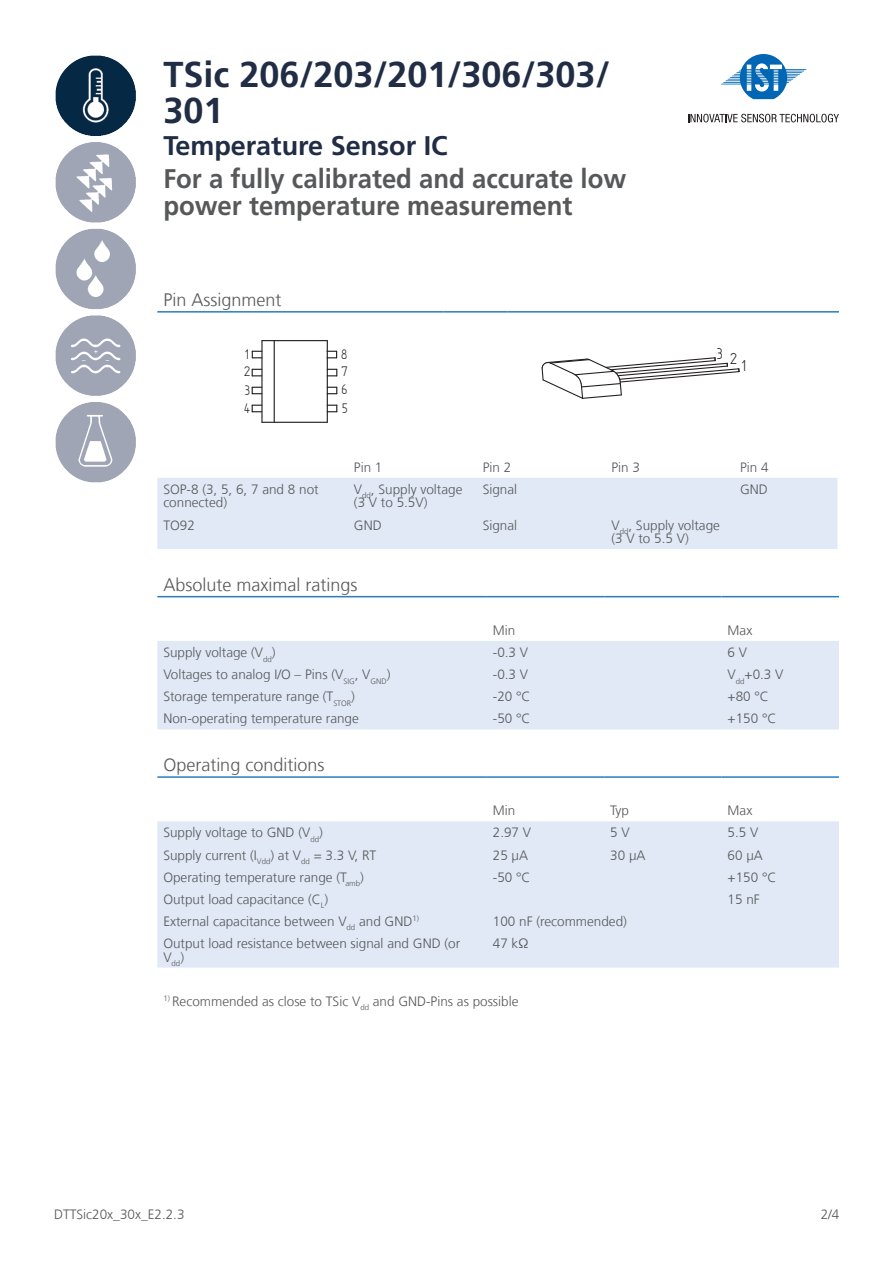
<style>
.page{position:relative;width:893px;height:1263px;background:#fff}
.page>*{position:absolute;margin:0;border:0;box-sizing:border-box;transform-origin:0 0}
.Heading{font:700 36px "Frutiger LT Com";color:#202d44}
.Subheading{font:700 27px "Frutiger LT Com";color:#57585a;scale:.95 1}
.Heading2{font:700 27px "Frutiger LT Com";color:#202d44}
.Subheading-2{font:300 18px "Frutiger LT Com";color:#57585a}
.t1{font:17.85px "Solid Edge ISO";color:#231f20}
.t2{font:15.75px/17.2px "Solid Edge ISO";color:#231f20}
.Text{font:300 13.5px/13.5px "Frutiger LT Com";color:#57585a}
</style>
<div class="page">
<img style="left:55px;top:55px;width:81px;height:428px">
<svg style="left:721px;top:54px;width:86px;height:45px"></svg>
<svg style="left:688px;top:114px;width:151px;height:8px"></svg>
<hr style="left:157px;top:311px;width:287px;height:2px;background:#277dc1">
<hr style="left:444px;top:311px;width:63px;height:2px;background:#277dc1">
<hr style="left:507px;top:311px;width:332px;height:2px;background:#277dc1">
<svg style="left:252px;top:369px;width:9px;height:7px"></svg>
<svg style="left:252px;top:387px;width:9px;height:7px"></svg>
<svg style="left:252px;top:351px;width:9px;height:7px"></svg>
<svg style="left:252px;top:405px;width:9px;height:7px"></svg>
<svg style="left:328px;top:369px;width:9px;height:7px"></svg>
<svg style="left:328px;top:387px;width:9px;height:7px"></svg>
<svg style="left:328px;top:351px;width:9px;height:7px"></svg>
<svg style="left:328px;top:405px;width:9px;height:7px"></svg>
<hr style="left:262px;top:422px;width:65px;height:1px;background:#231f20">
<hr style="left:327px;top:341px;width:1px;height:81px;background:#231f20">
<hr style="left:262px;top:340px;width:65px;height:1px;background:#231f20">
<hr style="left:261px;top:341px;width:2px;height:81px;background:#231f20">
<hr style="left:274px;top:341px;width:1px;height:81px;background:#231f20">
<svg style="left:541px;top:357px;width:199px;height:42px"></svg>
<div style="left:157px;top:478px;width:680px;height:71px;background:#e1e9f6"></div>
<svg style="left:157px;top:641px;width:682px;height:326px;fill:#e1e9f6"></svg>
<hr style="left:157px;top:596px;width:330px;height:1px;background:#277dc1">
<hr style="left:487px;top:596px;width:117px;height:1px;background:#277dc1">
<hr style="left:604px;top:596px;width:118px;height:1px;background:#277dc1">
<hr style="left:722px;top:596px;width:117px;height:1px;background:#277dc1">
<hr style="left:157px;top:776px;width:330px;height:2px;background:#277dc1">
<hr style="left:487px;top:776px;width:117px;height:2px;background:#277dc1">
<hr style="left:604px;top:776px;width:118px;height:2px;background:#277dc1">
<hr style="left:722px;top:776px;width:117px;height:2px;background:#277dc1">
<p class="Heading" style="left:163px;top:53px;width:448px">TSic 206/203/201/306/303/</p>
<p class="Heading" style="left:163px;top:89px;width:62px">301</p>
<p class="Heading2" style="left:163px;top:130px;width:286px">Temperature Sensor IC</p>
<p class="Subheading" style="left:163px;top:162px;width:489px">For a fully calibrated and accurate low</p>
<p class="Subheading" style="left:163px;top:189px;width:432px">power temperature measurement</p>
<p class="Subheading-2" style="left:163px;top:289px;width:120px">Pin Assignment</p>
<p class="t2" style="left:244px;top:345px;width:8px">1<br>2</p>
<p class="t2" style="left:244px;top:381px;width:7px;line-height:18px">3<br>4</p>
<p class="t2" style="left:341px;top:345px;width:8px">8</p>
<p class="t2" style="left:341px;top:363px;width:8px">7</p>
<p class="t2" style="left:342px;top:380px;width:7px">6</p>
<p class="t2" style="left:342px;top:399px;width:7px">5</p>
<p class="t1" style="left:717px;top:345px;width:7px">3</p>
<p class="t1" style="left:730px;top:350px;width:8px">2</p>
<p class="t1" style="left:741px;top:357px;width:6px">1</p>
<p class="Text" style="left:354px;top:460px;width:30px">Pin 1</p>
<p class="Text" style="left:483px;top:460px;width:30px">Pin 2</p>
<p class="Text" style="left:611px;top:460px;width:30px">Pin 3</p>
<p class="Text" style="left:740px;top:460px;width:30px">Pin 4</p>
<p class="Text" style="left:163px;top:483px;width:157px">SOP-8 (3, 5, 6, 7 and 8 not connected)</p>
<p class="Text" style="left:354px;top:483px;width:110px">V<sub>dd</sub>, Supply voltage</p>
<p class="Text" style="left:354px;top:496px;width:75px">(3 V to 5.5V)</p>
<p class="Text" style="left:483px;top:483px;width:36px">Signal</p>
<p class="Text" style="left:740px;top:483px;width:29px">GND</p>
<p class="Text" style="left:163px;top:518px;width:33px">TO92</p>
<p class="Text" style="left:354px;top:518px;width:29px">GND</p>
<p class="Text" style="left:483px;top:518px;width:36px">Signal</p>
<p class="Text" style="left:611px;top:518px;width:110px">V<sub>dd</sub>, Supply voltage</p>
<p class="Text" style="left:611px;top:532px;width:79px">(3 V to 5.5 V)</p>
<p class="Subheading-2" style="left:163px;top:574px;width:196px">Absolute maximal ratings</p>
<p class="Text" style="left:493px;top:624px;width:24px">Min</p>
<p class="Text" style="left:728px;top:624px;width:26px">Max</p>
<p class="Text" style="left:163px;top:646px;width:114px">Supply voltage (V<sub>dd</sub>)</p>
<p class="Text" style="left:493px;top:646px;width:37px">-0.3 V</p>
<p class="Text" style="left:728px;top:646px;width:21px">6 V</p>
<p class="Text" style="left:163px;top:668px;width:229px">Voltages to analog I/O – Pins (V<sub>SIG</sub>, V<sub>GND</sub>)</p>
<p class="Text" style="left:493px;top:668px;width:37px">-0.3 V</p>
<p class="Text" style="left:728px;top:668px;width:57px">V<sub>dd</sub>+0.3 V</p>
<p class="Text" style="left:163px;top:690px;width:193px">Storage temperature range (T<sub>STOR</sub>)</p>
<p class="Text" style="left:493px;top:690px;width:39px">-20 °C</p>
<p class="Text" style="left:728px;top:690px;width:43px">+80 °C</p>
<p class="Text" style="left:163px;top:712px;width:197px">Non-operating temperature range</p>
<p class="Text" style="left:493px;top:712px;width:39px">-50 °C</p>
<p class="Text" style="left:728px;top:712px;width:50px">+150 °C</p>
<p class="Subheading-2" style="left:163px;top:754px;width:163px">Operating conditions</p>
<p class="Text" style="left:493px;top:804px;width:24px">Min</p>
<p class="Text" style="left:610px;top:804px;width:20px">Typ</p>
<p class="Text" style="left:728px;top:804px;width:26px">Max</p>
<p class="Text" style="left:163px;top:826px;width:161px">Supply voltage to GND (V<sub>dd</sub>)</p>
<p class="Text" style="left:493px;top:826px;width:40px">2.97 V</p>
<p class="Text" style="left:610px;top:826px;width:21px">5 V</p>
<p class="Text" style="left:728px;top:826px;width:32px">5.5 V</p>
<p class="Text" style="left:163px;top:848px;width:215px">Supply current (I<sub>Vdd</sub>) at V<sub>dd</sub> = 3.3 V, RT</p>
<p class="Text" style="left:493px;top:848px;width:37px">25 μA</p>
<p class="Text" style="left:610px;top:848px;width:37px">30 μA</p>
<p class="Text" style="left:728px;top:848px;width:37px">60 μA</p>
<p class="Text" style="left:163px;top:870px;width:202px">Operating temperature range (T<sub>amb</sub>)</p>
<p class="Text" style="left:493px;top:870px;width:39px">-50 °C</p>
<p class="Text" style="left:728px;top:870px;width:50px">+150 °C</p>
<p class="Text" style="left:163px;top:892px;width:166px">Output load capacitance (C<sub>L</sub>)</p>
<p class="Text" style="left:728px;top:892px;width:34px">15 nF</p>
<p class="Text" style="left:163px;top:915px;width:257px">External capacitance between V<sub>dd</sub> and GND<sup>1)</sup></p>
<p class="Text" style="left:493px;top:915px;width:136px">100 nF (recommended)</p>
<p class="Text" style="left:163px;top:937px;width:298px">Output load resistance between signal and GND (or<br>V<sub>dd</sub>)</p>
<p class="Text" style="left:493px;top:937px;width:37px">47 kΩ</p>
<p class="Text" style="left:163px;top:994px;width:357px"><sup>1)</sup> Recommended as close to TSic V<sub>dd</sub> and GND-Pins as possible</p>
<p class="Text" style="left:54px;top:1208px;width:132px">DTTSic20x_30x_E2.2.3</p>
<p class="Text" style="left:821px;top:1208px;width:20px">2/4</p>
</div>
